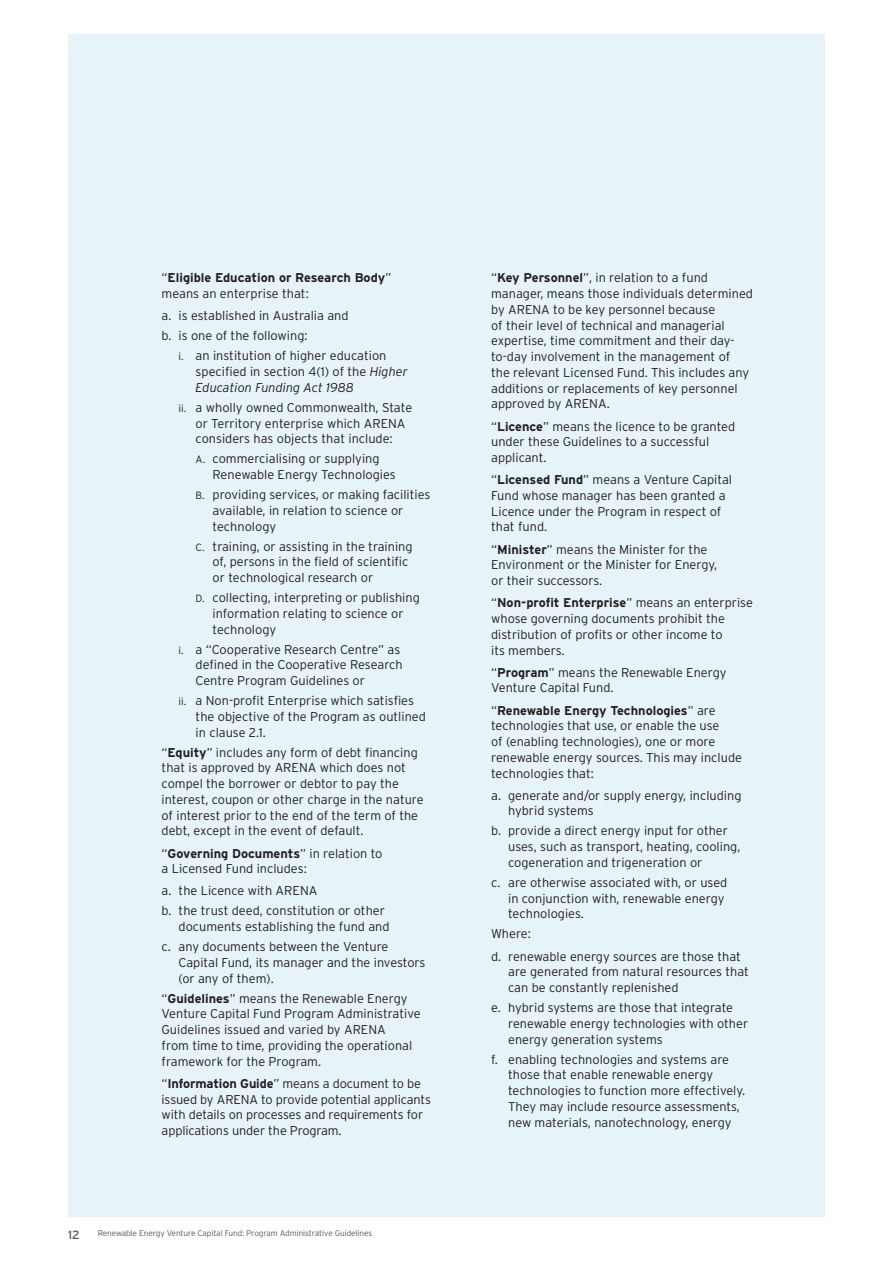
<style>
.page{position:relative;width:893px;height:1263px;background:#fff}
.page>*{position:absolute;margin:0;border:0;box-sizing:border-box;transform-origin:0 0}
.copy_light_8_5pt{font:300 12.75px/15.8px "Interstate";color:#231f20}
.copy_light_8_5pt-2{font:700 12.75px/15.8px "Interstate";color:#231f20}
.t1{font:12px "Interstate";color:#57585a}
.t2{font:300 8.25px "Interstate";letter-spacing:-.01em;color:#57585a}
.s1{font-weight:300}
.s2{font-size:10.5px}
.s3{font-style:italic}
.s4{font-weight:700}
</style>
<div class="page">
<div style="left:68px;top:34px;width:757px;height:1182px;background:#e6f3f9"></div>
<p class="copy_light_8_5pt-2" style="left:162px;top:270px;width:231px"><span class="s1">“</span>Eligible Education or Research Body<span class="s1">” means an enterprise that:</span></p>
<p class="copy_light_8_5pt" style="left:162px;top:308px;width:188px">a. is established in Australia and</p>
<p class="copy_light_8_5pt" style="left:162px;top:328px;width:147px">b. is one of the following:</p>
<p class="copy_light_8_5pt" style="left:196px;top:348px;width:214px;text-indent:-17px"><span class="s2">i.</span> an institution of higher education specified in section 4(1) of the <span class="s3">Higher<br>Education Funding Act 1988</span></p>
<p class="copy_light_8_5pt" style="left:196px;top:399px;width:218px;text-indent:-17px"><span class="s2">ii.</span> a wholly owned Commonwealth, State or Territory enterprise which ARENA considers has objects that include:</p>
<p class="copy_light_8_5pt" style="left:213px;top:451px;width:185px;text-indent:-17px"><span class="s2">A.</span> commercialising or supplying<br>Renewable Energy Technologies</p>
<p class="copy_light_8_5pt" style="left:213px;top:487px;width:219px;text-indent:-17px"><span class="s2">B.</span> providing services, or making facilities available, in relation to science or technology</p>
<p class="copy_light_8_5pt" style="left:213px;top:538px;width:201px;text-indent:-17px"><span class="s2">C.</span> training, or assisting in the training of, persons in the field of scientific or technological research or</p>
<p class="copy_light_8_5pt" style="left:213px;top:590px;width:209px;text-indent:-17px"><span class="s2">D.</span> collecting, interpreting or publishing information relating to science or technology</p>
<p class="copy_light_8_5pt" style="left:196px;top:641px;width:209px;text-indent:-17px"><span class="s2">i.</span> a “Cooperative Research Centre” as defined in the Cooperative Research<br>Centre Program Guidelines or</p>
<p class="copy_light_8_5pt" style="left:196px;top:693px;width:232px;text-indent:-17px"><span class="s2">ii.</span> a Non-profit Enterprise which satisfies the objective of the Program as outlined in clause 2.1.</p>
<p class="copy_light_8_5pt" style="left:162px;top:744px;width:264px">“<span class="s4">Equity</span>” includes any form of debt financing that is approved by ARENA which does not compel the borrower or debtor to pay the interest, coupon or other charge in the nature of interest prior to the end of the term of the debt, except in the event of default.</p>
<p class="copy_light_8_5pt" style="left:162px;top:845px;width:222px">“<span class="s4">Governing Documents</span>” in relation to a Licensed Fund includes:</p>
<p class="copy_light_8_5pt" style="left:162px;top:883px;width:157px">a. the Licence with ARENA</p>
<p class="copy_light_8_5pt" style="left:179px;top:903px;width:213px;text-indent:-17px">b. the trust deed, constitution or other documents establishing the fund and</p>
<p class="copy_light_8_5pt" style="left:179px;top:939px;width:248px;text-indent:-17px">c. any documents between the Venture<br>Capital Fund, its manager and the investors (or any of them).</p>
<p class="copy_light_8_5pt" style="left:162px;top:990px;width:261px">“<span class="s4">Guidelines</span>” means the Renewable Energy Venture Capital Fund Program Administrative Guidelines issued and varied by ARENA<br>from time to time, providing the operational framework for the Program.</p>
<p class="copy_light_8_5pt" style="left:162px;top:1075px;width:271px">“<span class="s4">Information Guide</span>” means a document to be issued by ARENA to provide potential applicants with details on processes and requirements for applications under the Program.</p>
<p class="t1" style="left:68px;top:1228px;width:13px">12</p>
<p class="t2" style="left:98px;top:1228px;width:276px">Renewable Energy Venture Capital Fund: Program Administrative Guidelines</p>
<p class="copy_light_8_5pt" style="left:491px;top:270px;width:263px">“<span class="s4">Key Personnel</span>”, in relation to a fund manager, means those individuals determined by ARENA to be key personnel because<br>of their level of technical and managerial expertise, time commitment and their day&shy;to-day involvement in the management of<br>the relevant Licensed Fund. This includes any additions or replacements of key personnel approved by ARENA.</p>
<p class="copy_light_8_5pt" style="left:491px;top:418px;width:246px">“<span class="s4">Licence</span>” means the licence to be granted under these Guidelines to a successful applicant.</p>
<p class="copy_light_8_5pt" style="left:491px;top:472px;width:242px">“<span class="s4">Licensed Fund</span>” means a Venture Capital<br>Fund whose manager has been granted a<br>Licence under the Program in respect of that fund.</p>
<p class="copy_light_8_5pt" style="left:491px;top:541px;width:228px">“<span class="s4">Minister</span>” means the Minister for the<br>Environment or the Minister for Energy, or their successors.</p>
<p class="copy_light_8_5pt" style="left:491px;top:595px;width:263px">“<span class="s4">Non-profit Enterprise</span>” means an enterprise whose governing documents prohibit the distribution of profits or other income to<br>its members.</p>
<p class="copy_light_8_5pt" style="left:491px;top:664px;width:237px">“<span class="s4">Program</span>” means the Renewable Energy<br>Venture Capital Fund.</p>
<p class="copy_light_8_5pt" style="left:491px;top:702px;width:252px">“<span class="s4">Renewable Energy Technologies</span>” are technologies that use, or enable the use<br>of (enabling technologies), one or more renewable energy sources. This may include technologies that:</p>
<p class="copy_light_8_5pt" style="left:508px;top:787px;width:235px;text-indent:-17px">a. generate and/or supply energy, including hybrid systems</p>
<p class="copy_light_8_5pt" style="left:508px;top:823px;width:234px;text-indent:-17px">b. provide a direct energy input for other uses, such as transport, heating, cooling, cogeneration and trigeneration or</p>
<p class="copy_light_8_5pt" style="left:508px;top:874px;width:221px;text-indent:-17px">c. are otherwise associated with, or used in conjunction with, renewable energy technologies.</p>
<p class="copy_light_8_5pt" style="left:491px;top:926px;width:41px">Where:</p>
<p class="copy_light_8_5pt" style="left:508px;top:948px;width:242px;text-indent:-17px">d. renewable energy sources are those that are generated from natural resources that can be constantly replenished</p>
<p class="copy_light_8_5pt" style="left:508px;top:999px;width:242px;text-indent:-17px">e. hybrid systems are those that integrate renewable energy technologies with other energy generation systems</p>
<p class="copy_light_8_5pt" style="left:508px;top:1051px;width:239px;text-indent:-17px">f. enabling technologies and systems are those that enable renewable energy technologies to function more effectively.<br>They may include resource assessments, new materials, nanotechnology, energy</p>
</div>
